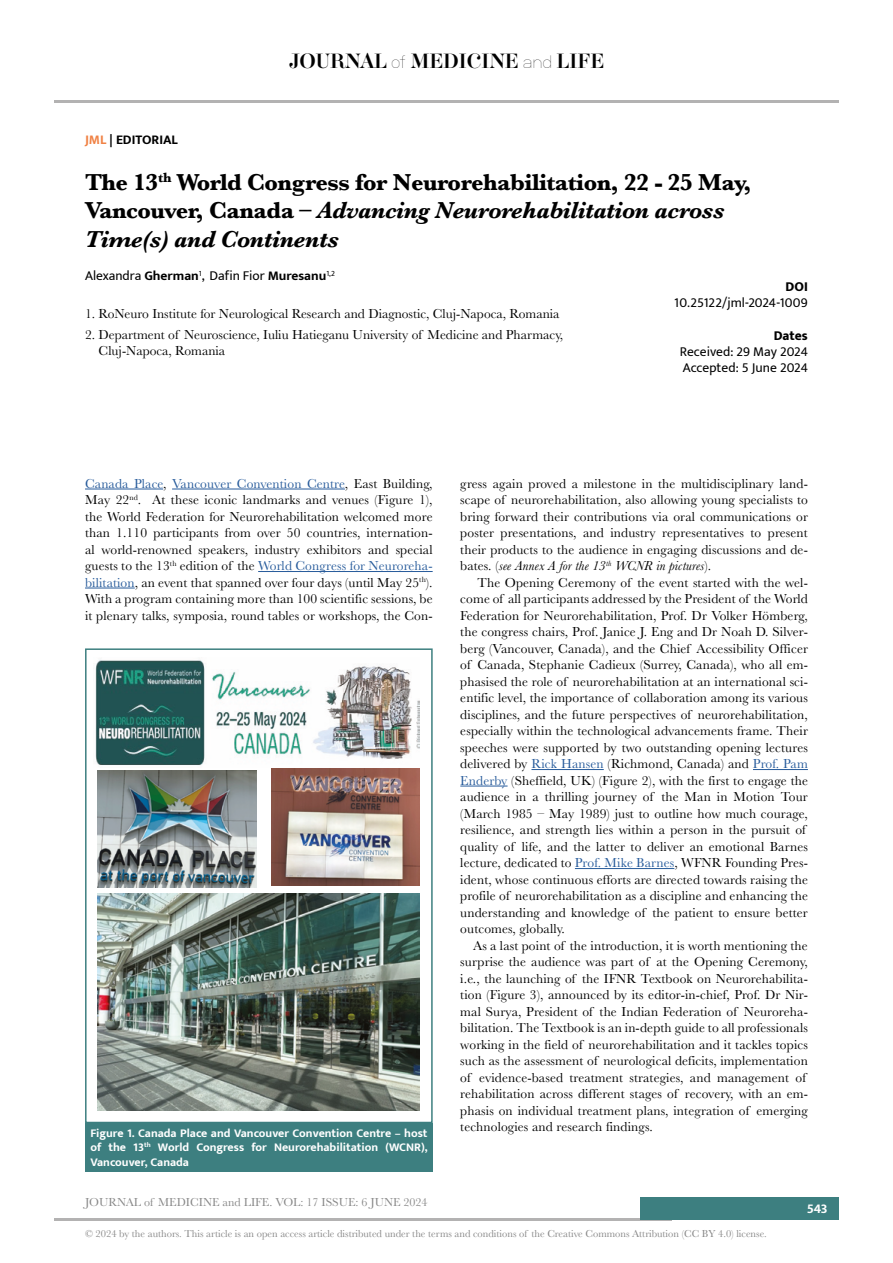
<style>
.page{position:relative;width:893px;height:1263px;background:#fff}
.page>*{position:absolute;margin:0;border:0;box-sizing:border-box;transform-origin:0 0}
.t1{font:700 24px/28.8px "Baskerville";letter-spacing:-.02em;color:#000}
.t2{font:18px "Aker Brygge Display";color:#000}
.t3{font:13.5px/16.5px "Baskerville";letter-spacing:.01em;color:#000}
.t4{font:13.5px/16.2px "Mukta";color:#000}
.t5{font:700 13.5px "Mukta";color:#000}
.t6{font:800 13.5px "Mukta";color:#000}
.t7{font:700 13.5px "Mukta";color:#fff}
.t8{font:700 12px/14.4px "Mukta";color:#fff;text-align:justify}
.t9{font:12px "Baskerville";color:#878787}
.t10{font:10.5px "Baskerville";color:#878787}
.s1{font-family:"Neubau Grotesk Lei"}
.s2{color:#f08245}
.s3{font-style:italic}
.s4{font-weight:700}
.s5{color:#275b9b}
</style>
<div class="page">
<hr style="left:54px;top:100px;width:785px;height:2px;background:#b3b2b2">
<hr style="left:54px;top:1218px;width:618px;height:2px;background:#b3b2b2">
<div style="left:641px;top:1198px;width:198px;height:22px;background:#3d7f80"></div>
<hr style="left:85px;top:489px;width:78px;height:1px;background:#275b9b">
<hr style="left:172px;top:489px;width:173px;height:1px;background:#275b9b">
<hr style="left:258px;top:571px;width:175px;height:1px;background:#275b9b">
<hr style="left:85px;top:588px;width:50px;height:1px;background:#275b9b">
<hr style="left:531px;top:769px;width:73px;height:1px;background:#275b9b">
<hr style="left:753px;top:769px;width:55px;height:1px;background:#275b9b">
<hr style="left:460px;top:786px;width:48px;height:1px;background:#275b9b">
<hr style="left:575px;top:868px;width:99px;height:1px;background:#275b9b">
<div style="left:85px;top:1123px;width:348px;height:48px;background:#3d7f80"></div>
<img style="left:97px;top:770px;width:160px;height:117px">
<img style="left:272px;top:768px;width:147px;height:117px">
<img style="left:95px;top:660px;width:324px;height:106px">
<img style="left:97px;top:894px;width:322px;height:216px">
<div style="left:85px;top:648px;width:348px;height:475px;border:2px solid #3d7f80"></div>
<h2 class="t2" style="left:289px;top:49px;width:317px">JOURNAL <span class="s1">of</span> MEDICINE <span class="s1">and</span> LIFE</h2>
<p class="t5" style="left:85px;top:132px;width:94px"><span class="s2">JML</span> | EDITORIAL</p>
<h1 class="t1" style="left:85px;top:168px;width:668px">The 13<sup>th</sup> World Congress for Neurorehabilitation, 22 - 25 May,<br>Vancouver, Canada – <span class="s3">Advancing Neurorehabilitation across<br>Time(s) and Continents</span></h1>
<p class="t4" style="left:85px;top:267px;width:251px">Alexandra <span class="s4">Gherman</span><sup>1</sup>, Dafin Fior <span class="s4">Muresanu</span><sup>1,2</sup></p>
<p class="t3" style="left:85px;top:306px;width:476px">1. RoNeuro Institute for Neurological Research and Diagnostic, Cluj-Napoca, Romania</p>
<p class="t3" style="left:99px;top:326px;width:466px;text-indent:-14px">2. Department of Neuroscience, Iuliu Hatieganu University of Medicine and Pharmacy,<br>Cluj-Napoca, Romania</p>
<p class="t6" style="left:786px;top:279px;width:24px">DOI</p>
<p class="t4" style="left:674px;top:295px;width:135px">10.25122/jml-2024-1009</p>
<p class="t6" style="left:774px;top:327px;width:36px">Dates</p>
<p class="t4" style="left:680px;top:343px;width:130px">Received: 29 May 2024<br>Accepted: 5 June 2024</p>
<p class="t3" style="left:85px;top:475px;width:349px;text-align:justify"><span class="s5">Canada Place</span>, <span class="s5">Vancouver Convention Centre</span>, East Building, May 22<sup>nd</sup>. At these iconic landmarks and venues (Figure 1), the World Federation for Neurorehabilitation welcomed more than 1.110 participants from over 50 countries, internation&shy;al world-renowned speakers, industry exhibitors and special guests to the 13<sup>th</sup> edition of the <span class="s5">World Congress for Neuroreha&shy;bilitation</span>, an event that spanned over four days (until May 25<sup>th</sup>).<br>With a program containing more than 100 scientific sessions, be it plenary talks, symposia, round tables or workshops, the Con-</p>
<p class="t3" style="left:460px;top:475px;width:349px;text-align:justify">gress again proved a milestone in the multidisciplinary land&shy;scape of neurorehabilitation, also allowing young specialists to bring forward their contributions via oral communications or poster presentations, and industry representatives to present their products to the audience in engaging discussions and de&shy;bates. (<span class="s3">see Annex A for the 13</span><sup>th</sup> <span class="s3">WCNR in pictures</span>).</p>
<p class="t3" style="left:460px;top:574px;width:349px;text-indent:17px">The Opening Ceremony of the event started with the wel&shy;come of all participants addressed by the President of the World Federation for Neurorehabilitation, Prof. Dr Volker Hömberg, the congress chairs, Prof. Janice J. Eng and Dr Noah D. Silver&shy;berg (Vancouver, Canada), and the Chief Accessibility Officer of Canada, Stephanie Cadieux (Surrey, Canada), who all em&shy;phasised the role of neurorehabilitation at an international sci&shy;entific level, the importance of collaboration among its various disciplines, and the future perspectives of neurorehabilitation, especially within the technological advancements frame. Their speeches were supported by two outstanding opening lectures delivered by <span class="s5">Rick Hansen</span> (Richmond, Canada) and <span class="s5">Prof. Pam Enderby</span> (Sheffield, UK) (Figure 2), with the first to engage the audience in a thrilling journey of the Man in Motion Tour (March 1985 – May 1989) just to outline how much courage, resilience, and strength lies within a person in the pursuit of quality of life, and the latter to deliver an emotional Barnes lecture, dedicated to <span class="s5">Prof. Mike Barnes</span>, WFNR Founding Pres&shy;ident, whose continuous efforts are directed towards raising the profile of neurorehabilitation as a discipline and enhancing the understanding and knowledge of the patient to ensure better outcomes, globally.</p>
<p class="t3" style="left:460px;top:937px;width:349px;text-indent:13px">As a last point of the introduction, it is worth mentioning the surprise the audience was part of at the Opening Ceremony, i.e., the launching of the IFNR Textbook on Neurorehabilita&shy;tion (Figure 3), announced by its editor-in-chief, Prof. Dr Nir&shy;mal Surya, President of the Indian Federation of Neuroreha&shy;bilitation. The Textbook is an in-depth guide to all professionals working in the field of neurorehabilitation and it tackles topics such as the assessment of neurological deficits, implementation of evidence-based treatment strategies, and management of rehabilitation across different stages of recovery, with an em&shy;phasis on individual treatment plans, integration of emerging technologies and research findings.</p>
<p class="t8" style="left:90px;top:1125px;width:339px">Figure 1. Canada Place and Vancouver Convention Centre – host of the 13<sup>th</sup> World Congress for Neurorehabilitation (WCNR), Vancouver, Canada</p>
<p class="t9" style="left:85px;top:1195px;width:344px">JOURNAL of MEDICINE and LIFE. VOL: 17 ISSUE: 6 JUNE 2024</p>
<p class="t10" style="left:85px;top:1226px;width:683px">© 2024 by the authors. This article is an open access article distributed under the terms and conditions of the Creative Commons Attribution (CC BY 4.0) license.</p>
<p class="t7" style="left:807px;top:1200px;width:22px">543</p>
</div>
